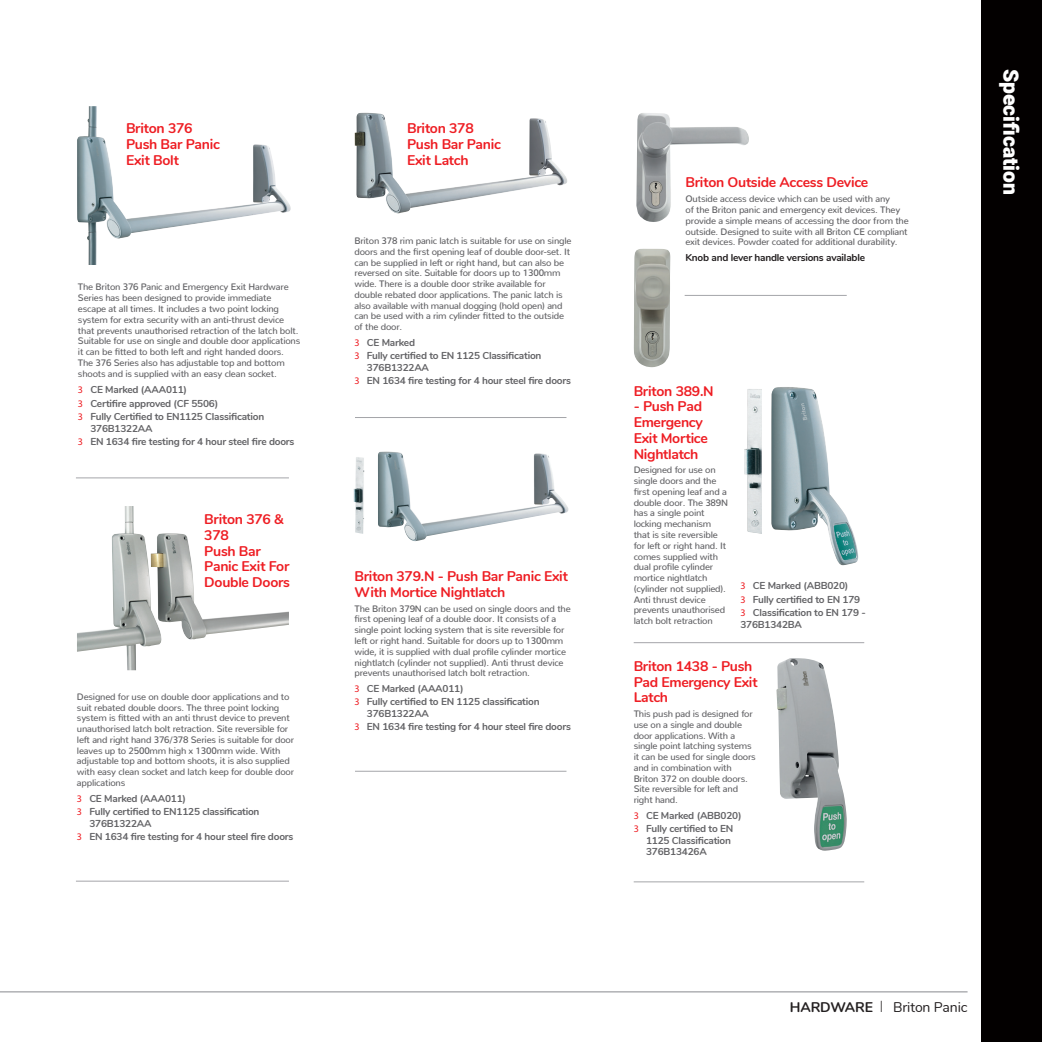
<style>
.page{position:relative;width:1042px;height:1042px;background:#fff}
.page>*{position:absolute;margin:0;border:0;box-sizing:border-box;transform-origin:0 0}
.t1{font:900 21px "Heebo";color:#fff}
.Blue_Heading{font:700 14px/15.8px "Nunito";letter-spacing:-.02em;color:#ee1d23}
.t2{font:14px "Nunito";letter-spacing:-.01em;color:#231f20}
.Blue_indent{font:700 9.97px/11.5px "Nunito";letter-spacing:-.02em;color:#636366}
.Blue_indent-2{font:700 9.97px "Nunito";letter-spacing:-.02em;color:#231f20}
.Grey_text{font:500 9.28px/10.7px "Nunito";letter-spacing:-.02em;color:#636366}
.s1{font-family:"Myriad Pro";font-weight:400;color:#ee1d23}
.s2{font-weight:700}
.s3{font-family:"Myriad Pro";font-weight:300;font-size:15.75px}
</style>
<div class="page">
<hr style="left:0;top:991px;width:967px;height:1px;background:#a4a5a9">
<div style="left:981px;top:0;width:61px;height:1042px;background:#030000"></div>
<img style="left:634px;top:249px;width:36px;height:118px">
<img style="left:776px;top:658px;width:71px;height:192px">
<img style="left:77px;top:106px;width:214px;height:159px">
<img style="left:77px;top:506px;width:212px;height:164px">
<img style="left:353px;top:451px;width:215px;height:90px">
<img style="left:354px;top:113px;width:213px;height:101px">
<img style="left:744px;top:389px;width:18px;height:145px">
<img style="left:771px;top:387px;width:87px;height:178px">
<hr style="left:76px;top:477px;width:213px;height:1px;background:#a4a5a9">
<hr style="left:76px;top:881px;width:213px;height:1px;background:#a4a5a9">
<hr style="left:355px;top:417px;width:211px;height:1px;background:#a4a5a9">
<hr style="left:684px;top:295px;width:163px;height:1px;background:#a4a5a9">
<hr style="left:634px;top:642px;width:230px;height:1px;background:#a4a5a9">
<hr style="left:634px;top:881px;width:230px;height:1px;background:#a4a5a9">
<hr style="left:355px;top:771px;width:211px;height:1px;background:#a4a5a9">
<img style="left:636px;top:113px;width:113px;height:109px">
<p class="Blue_Heading" style="left:126px;top:119px;width:95px">Briton 376<br>Push Bar Panic<br>Exit Bolt</p>
<p class="Blue_Heading" style="left:407px;top:119px;width:95px">Briton 378<br>Push Bar Panic<br>Exit Latch</p>
<p class="Grey_text" style="left:78px;top:281px;width:224px">The Briton 376 Panic and Emergency Exit Hardware Series has been designed to provide immediate escape at all times. It includes a two point locking system for extra security with an anti-thrust device that prevents unauthorised retraction of the latch bolt.<br>Suitable for use on single and double door applications it can be fitted to both left and right handed doors.<br>The 376 Series also has adjustable top and bottom shoots and is supplied with an easy clean socket.</p>
<p class="Blue_indent" style="left:78px;top:383px;width:111px"><span class="s1">3</span> CE Marked (AAA011)</p>
<p class="Blue_indent" style="left:78px;top:397px;width:142px"><span class="s1">3</span> Certifire approved (CF 5506)</p>
<p class="Blue_indent" style="left:90px;top:410px;width:175px;text-indent:-12px"><span class="s1">3</span> Fully Certified to EN1125 Classification<br>376B1322AA</p>
<p class="Blue_indent" style="left:78px;top:435px;width:218px"><span class="s1">3</span> EN 1634 fire testing for 4 hour steel fire doors</p>
<p class="Blue_Heading" style="left:204px;top:510px;width:87px">Briton 376 &amp;<br>378<br>Push Bar<br>Panic Exit For<br>Double Doors</p>
<p class="Grey_text" style="left:77px;top:690px;width:219px">Designed for use on double door applications and to suit rebated double doors. The three point locking system is fitted with an anti thrust device to prevent unauthorised latch bolt retraction. Site reversible for left and right hand 376/378 Series is suitable for door leaves up to 2500mm high x 1300mm wide. With adjustable top and bottom shoots, it is also supplied with easy clean socket and latch keep for double door applications</p>
<p class="Blue_indent" style="left:77px;top:792px;width:111px"><span class="s1">3</span> CE Marked (AAA011)</p>
<p class="Blue_indent" style="left:89px;top:805px;width:172px;text-indent:-12px"><span class="s1">3</span> Fully certified to EN1125 classification<br>376B1322AA</p>
<p class="Blue_indent" style="left:77px;top:830px;width:218px"><span class="s1">3</span> EN 1634 fire testing for 4 hour steel fire doors</p>
<p class="Grey_text" style="left:354px;top:234px;width:218px">Briton 378 rim panic latch is suitable for use on single doors and the first opening leaf of double door-set. It can be supplied in left or right hand, but can also be reversed on site. Suitable for doors up to 1300mm wide. There is a double door strike available for double rebated door applications. The panic latch is also available with manual dogging (hold open) and can be used with a rim cylinder fitted to the outside of the door.</p>
<p class="Blue_indent" style="left:354px;top:336px;width:62px"><span class="s1">3</span> CE Marked</p>
<p class="Blue_indent" style="left:367px;top:349px;width:176px;text-indent:-12px"><span class="s1">3</span> Fully certified to EN 1125 Classification<br>376B1322AA</p>
<p class="Blue_indent" style="left:354px;top:374px;width:218px"><span class="s1">3</span> EN 1634 fire testing for 4 hour steel fire doors</p>
<p class="Blue_Heading" style="left:354px;top:567px;width:215px">Briton 379.N - Push Bar Panic Exit<br>With Mortice Nightlatch</p>
<p class="Grey_text" style="left:354px;top:602px;width:218px">The Briton 379N can be used on single doors and the first opening leaf of a double door. It consists of a single point locking system that is site reversible for left or right hand. Suitable for doors up to 1300mm wide, it is supplied with dual profile cylinder mortice nightlatch (cylinder not supplied). Anti thrust device prevents unauthorised latch bolt retraction.</p>
<p class="Blue_indent" style="left:354px;top:682px;width:111px"><span class="s1">3</span> CE Marked (AAA011)</p>
<p class="Blue_indent" style="left:367px;top:695px;width:174px;text-indent:-12px"><span class="s1">3</span> Fully certified to EN 1125 classification<br>376B1322AA</p>
<p class="Blue_indent" style="left:354px;top:720px;width:218px"><span class="s1">3</span> EN 1634 fire testing for 4 hour steel fire doors</p>
<p class="Blue_Heading" style="left:685px;top:174px;width:184px">Briton Outside Access Device</p>
<p class="Grey_text" style="left:685px;top:193px;width:225px">Outside access device which can be used with any<br>of the Briton panic and emergency exit devices. They provide a simple means of accessing the door from the outside. Designed to suite with all Briton CE compliant exit devices. Powder coated for additional durability.</p>
<p class="Blue_indent-2" style="left:685px;top:250px;width:181px">Knob and lever handle versions available</p>
<p class="Blue_Heading" style="left:634px;top:382px;width:82px">Briton 389.N</p>
<p class="Blue_Heading" style="left:634px;top:398px;width:76px">- Push Pad<br>Emergency<br>Exit Mortice<br>Nightlatch</p>
<p class="Grey_text" style="left:634px;top:464px;width:96px">Designed for use on single doors and the first opening leaf and a double door. The 389N has a single point locking mechanism that is site reversible for left or right hand. It comes supplied with dual profile cylinder mortice nightlatch (cylinder not supplied).<br>Anti thrust device prevents unauthorised latch bolt retraction</p>
<p class="Blue_indent" style="left:740px;top:579px;width:109px"><span class="s1">3</span> CE Marked (ABB020)</p>
<p class="Blue_indent" style="left:740px;top:593px;width:121px"><span class="s1">3</span> Fully certified to EN 179</p>
<p class="Blue_indent" style="left:740px;top:606px;width:127px"><span class="s1">3</span> Classification to EN 179 -<br>376B1342BA</p>
<p class="Blue_Heading" style="left:634px;top:657px;width:125px">Briton 1438 - Push<br>Pad Emergency Exit<br>Latch</p>
<p class="Grey_text" style="left:634px;top:707px;width:124px">This push pad is designed for use on a single and double door applications. With a single point latching systems it can be used for single doors and in combination with<br>Briton 372 on double doors.<br>Site reversible for left and right hand.</p>
<p class="Blue_indent" style="left:634px;top:809px;width:109px"><span class="s1">3</span> CE Marked (ABB020)</p>
<p class="Blue_indent" style="left:646px;top:822px;width:89px;text-indent:-12px"><span class="s1">3</span> Fully certified to EN<br>1125 Classification<br>376B13426A</p>
<p class="t1" style="left:1025px;top:69px;width:127px;rotate:90deg">Specification</p>
<p class="t2" style="left:790px;top:996px;width:179px"><span class="s2">HARDWARE</span> <span class="s3">l</span> Briton Panic</p>
</div>
